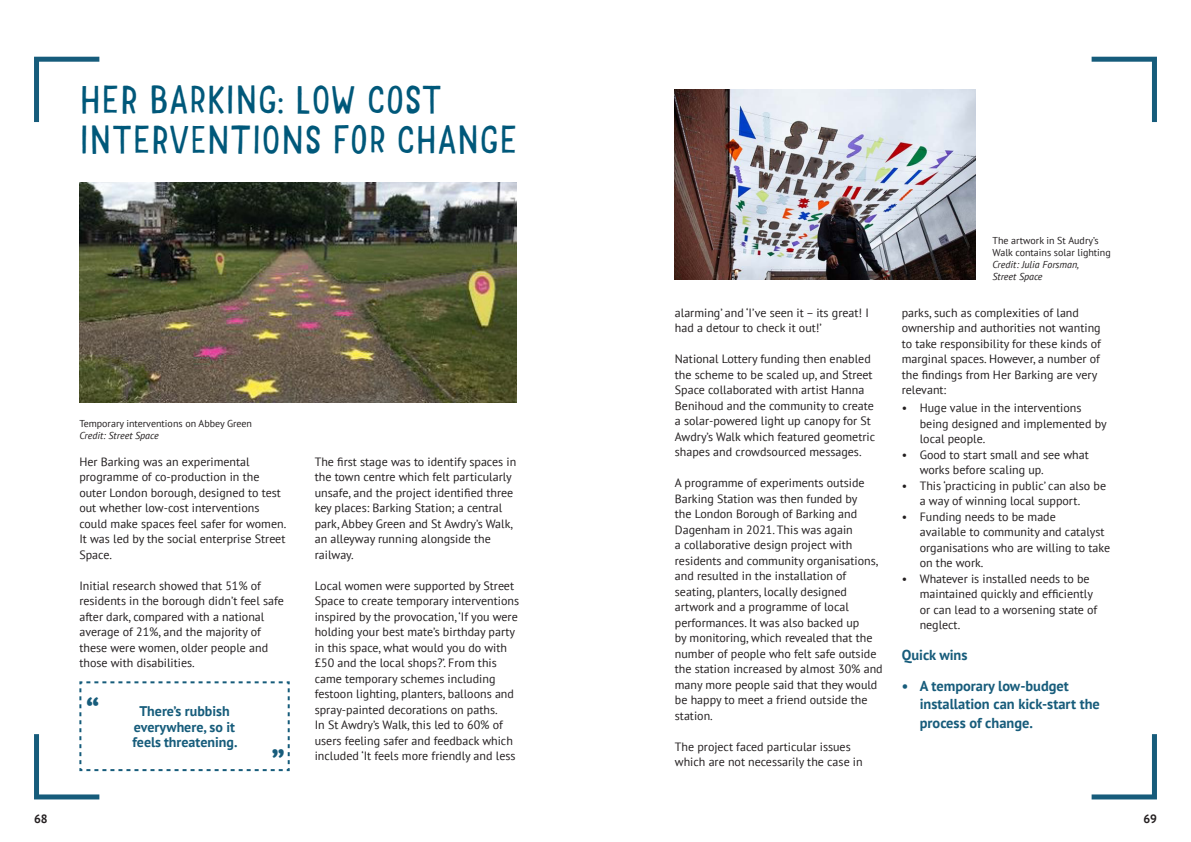
<style>
.page{position:relative;width:1191px;height:842px;background:#fff}
.page>*{position:absolute;margin:0;border:0;box-sizing:border-box;transform-origin:0 0}
.Page_number_chapter{font:300 38.5px "Mr Dodo";color:#00587a}
.t1{font:700 35px "PT Sans";color:#175c7b}
.Quick_Wins{font:700 14.4px/18.6px "PT Sans";color:#175c7b}
.Paragraph_Style_1{font:700 14px/15.5px "PT Sans";color:#165c7b;text-align:center}
.Body_-_black{font:12px/15.5px "PT Sans";color:#231f20}
.Page_number_chapter-2{font:700 12px "PT Sans";color:#231f20}
.t2{font:10px/12px "PT Sans";color:#231f20}
.t3{font:italic 10px "PT Sans";color:#231f20}
</style>
<div class="page">
<svg style="left:34px;top:56px;width:66px;height:67px"></svg>
<img style="left:79px;top:182px;width:437px;height:221px">
<svg style="left:34px;top:681px;width:256px;height:119px"></svg>
<svg style="left:1091px;top:56px;width:66px;height:67px"></svg>
<svg style="left:1091px;top:734px;width:66px;height:66px"></svg>
<img style="left:675px;top:89px;width:300px;height:191px">
<p class="Page_number_chapter" style="left:79px;top:76px;width:364px">HER BARKING: LOW COST</p>
<p class="Page_number_chapter" style="left:79px;top:116px;width:440px">INTERVENTIONS FOR CHANGE</p>
<p class="Page_number_chapter-2" style="left:34px;top:811px;width:15px">68</p>
<p class="t2" style="left:79px;top:417px;width:174px">Temporary interventions on Abbey Green</p>
<p class="t3" style="left:79px;top:429px;width:81px">Credit: Street Space</p>
<p class="Body_-_black" style="left:79px;top:453px;width:208px">Her Barking was an experimental programme of co-production in the outer London borough, designed to test out whether low-cost interventions could make spaces feel safer for women.<br>It was led by the social enterprise Street<br>Space.</p>
<p class="Body_-_black" style="left:79px;top:577px;width:206px">Initial research showed that 51% of residents in the borough didn’t feel safe after dark, compared with a national average of 21%, and the majority of these were women, older people and those with disabilities.</p>
<p class="t1" style="left:86px;top:689px;width:15px">“</p>
<p class="Paragraph_Style_1" style="left:134px;top:703px;width:103px">There’s rubbish everywhere, so it</p>
<p class="Paragraph_Style_1" style="left:132px;top:734px;width:106px">feels threatening.</p>
<p class="t1" style="left:285px;top:765px;width:15px;rotate:-180deg">“</p>
<p class="Body_-_black" style="left:315px;top:453px;width:203px">The first stage was to identify spaces in the town centre which felt particularly unsafe, and the project identified three key places: Barking Station; a central park, Abbey Green and St Awdry’s Walk, an alleyway running alongside the railway.</p>
<p class="Body_-_black" style="left:315px;top:577px;width:206px">Local women were supported by Street Space to create temporary interventions inspired by the provocation, ‘If you were holding your best mate’s birthday party in this space, what would you do with £50 and the local shops?’. From this came temporary schemes including festoon lighting, planters, balloons and spray-painted decorations on paths.<br>In St Awdry’s Walk, this led to 60% of users feeling safer and feedback which included ‘It feels more friendly and less</p>
<p class="Body_-_black" style="left:675px;top:304px;width:195px">alarming’ and ‘I’ve seen it – its great! I had a detour to check it out!’</p>
<p class="Body_-_black" style="left:675px;top:351px;width:202px">National Lottery funding then enabled the scheme to be scaled up, and Street Space collaborated with artist Hanna Benihoud and the community to create a solar-powered light up canopy for St Awdry’s Walk which featured geometric shapes and crowdsourced messages.</p>
<p class="Body_-_black" style="left:675px;top:475px;width:209px">A programme of experiments outside Barking Station was then funded by<br>the London Borough of Barking and Dagenham in 2021. This was again<br>a collaborative design project with residents and community organisations, and resulted in the installation of seating, planters, locally designed artwork and a programme of local performances. It was also backed up<br>by monitoring, which revealed that the number of people who felt safe outside the station increased by almost 30% and many more people said that they would be happy to meet a friend outside the station.</p>
<p class="Body_-_black" style="left:675px;top:738px;width:189px">The project faced particular issues which are not necessarily the case in</p>
<p class="t2" style="left:992px;top:234px;width:120px">The artwork in St Audry’s<br>Walk contains solar lighting</p>
<p class="t3" style="left:992px;top:258px;width:88px">Credit: Julia Forsman,</p>
<p class="t3" style="left:992px;top:270px;width:52px">Street Space</p>
<p class="Body_-_black" style="left:901px;top:304px;width:201px">parks, such as complexities of land ownership and authorities not wanting to take responsibility for these kinds of marginal spaces. However, a number of the findings from Her Barking are very relevant:</p>
<p class="Body_-_black" style="left:919px;top:400px;width:188px;text-indent:-18px">• Huge value in the interventions being designed and implemented by local people.</p>
<p class="Body_-_black" style="left:919px;top:447px;width:171px;text-indent:-18px">• Good to start small and see what works before scaling up.</p>
<p class="Body_-_black" style="left:919px;top:478px;width:188px;text-indent:-18px">• This ‘practicing in public’ can also be a way of winning local support.</p>
<p class="Body_-_black" style="left:919px;top:509px;width:192px;text-indent:-18px">• Funding needs to be made<br>available to community and catalyst organisations who are willing to take on the work.</p>
<p class="Body_-_black" style="left:919px;top:571px;width:179px;text-indent:-18px">• Whatever is installed needs to be maintained quickly and efficiently or can lead to a worsening state of neglect.</p>
<p class="Quick_Wins" style="left:901px;top:645px;width:67px">Quick wins</p>
<p class="Quick_Wins" style="left:919px;top:676px;width:182px;text-indent:-18px">• A temporary low-budget installation can kick-start the process of change.</p>
<p class="Page_number_chapter-2" style="left:1143px;top:811px;width:15px">69</p>
</div>
